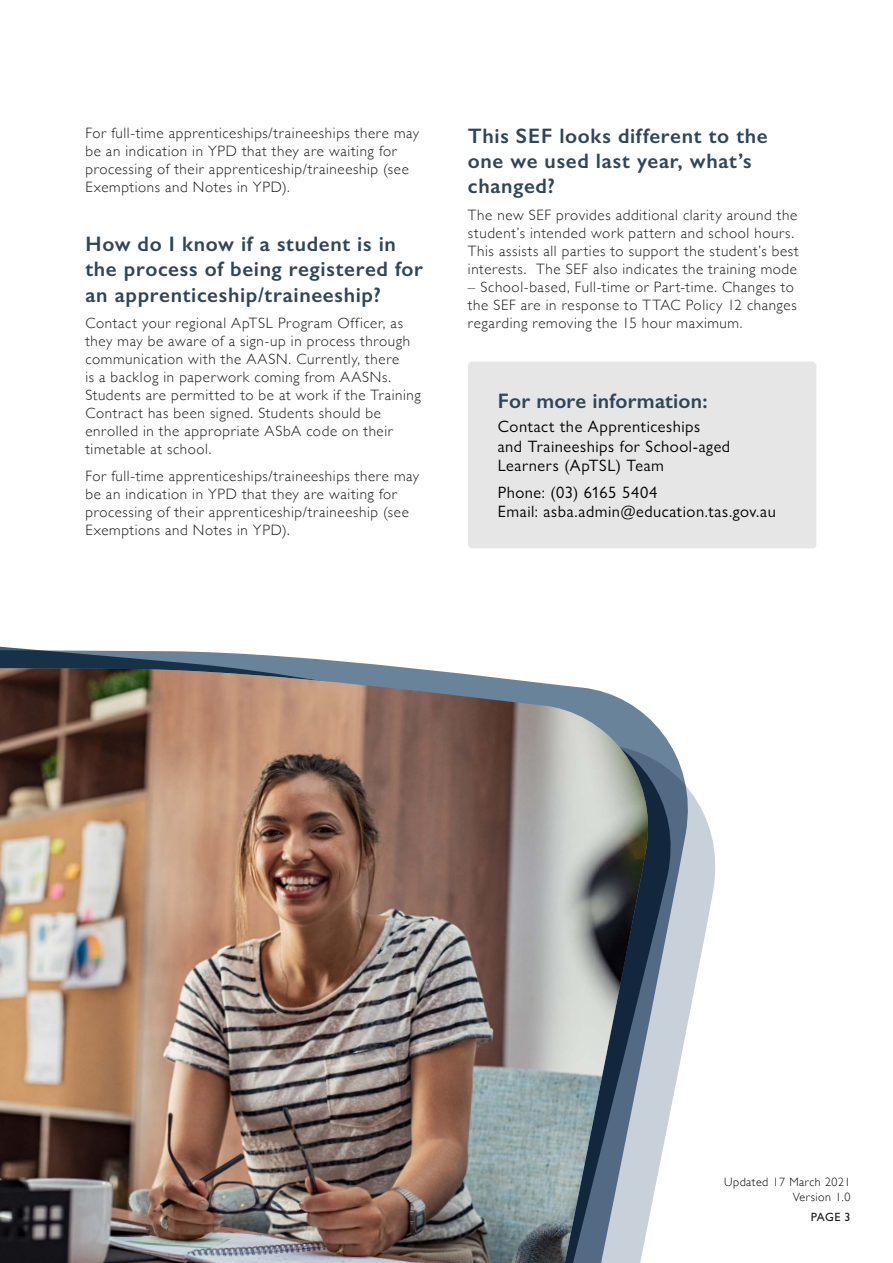
<style>
.page{position:relative;width:893px;height:1263px;background:#fff}
.page>*{position:absolute;margin:0;border:0;box-sizing:border-box;transform-origin:0 0}
.t1{font:600 21px/25.2px "Gill Sans";letter-spacing:.03em;color:#2f4558}
.t2{font:600 21px "Gill Sans";letter-spacing:.01em;color:#2f4558}
.t3{font:16.5px/19.8px "Gill Sans Nova";letter-spacing:.03em;color:#000}
.t4{font:300 15px/18px "Gill Sans";letter-spacing:.04em;color:#1a1a1a}
.t5{font:300 12px/14.4px "Gill Sans";letter-spacing:.04em;color:#000;text-align:right}
.t6{font:500 12px "Gill Sans Nova";color:#1a1a1a}
</style>
<div class="page">
<svg style="left:0;top:646px;width:337px;height:15px"></svg>
<svg style="left:660px;top:730px;width:56px;height:432px"></svg>
<img style="left:0;top:668px;width:660px;height:595px">
<div style="left:468px;top:362px;width:348px;height:186px;background:#e6e6e6;border-radius:4px"></div>
<p class="t4" style="left:85px;top:123px;width:335px">For full-time apprenticeships/traineeships there may be an indication in YPD that they are waiting for processing of their apprenticeship/traineeship (see Exemptions and Notes in YPD).</p>
<h1 class="t1" style="left:85px;top:231px;width:339px">How do I know if a student is in the process of being registered for an apprenticeship/traineeship?</h1>
<p class="t4" style="left:85px;top:313px;width:337px">Contact your regional ApTSL Program Officer, as they may be aware of a sign-up in process through communication with the AASN. Currently, there<br>is a backlog in paperwork coming from AASNs.<br>Students are permitted to be at work if the Training Contract has been signed. Students should be enrolled in the appropriate ASbA code on their timetable at school.</p>
<p class="t4" style="left:85px;top:466px;width:335px">For full-time apprenticeships/traineeships there may be an indication in YPD that they are waiting for processing of their apprenticeship/traineeship (see Exemptions and Notes in YPD).</p>
<h1 class="t1" style="left:468px;top:123px;width:301px">This SEF looks different to the one we used last year, what’s changed?</h1>
<p class="t4" style="left:468px;top:205px;width:332px">The new SEF provides additional clarity around the student’s intended work pattern and school hours.<br>This assists all parties to support the student’s best interests. The SEF also indicates the training mode</p>
<p class="t4" style="left:468px;top:277px;width:330px">– School-based, Full-time or Part-time. Changes to the SEF are in response to TTAC Policy 12 changes regarding removing the 15 hour maximum.</p>
<h1 class="t2" style="left:498px;top:388px;width:211px">For more information:</h1>
<p class="t3" style="left:498px;top:416px;width:234px">Contact the Apprenticeships<br>and Traineeships for School-aged<br>Learners (ApTSL) Team</p>
<p class="t3" style="left:498px;top:482px;width:280px">Phone: (03) 6165 5404<br>Email: asba.admin@education.tas.gov.au</p>
<p class="t5" style="left:724px;top:1175px;width:128px">Updated 17 March 2021<br>Version 1.0</p>
<p class="t6" style="left:811px;top:1209px;width:41px">PAGE 3</p>
</div>
